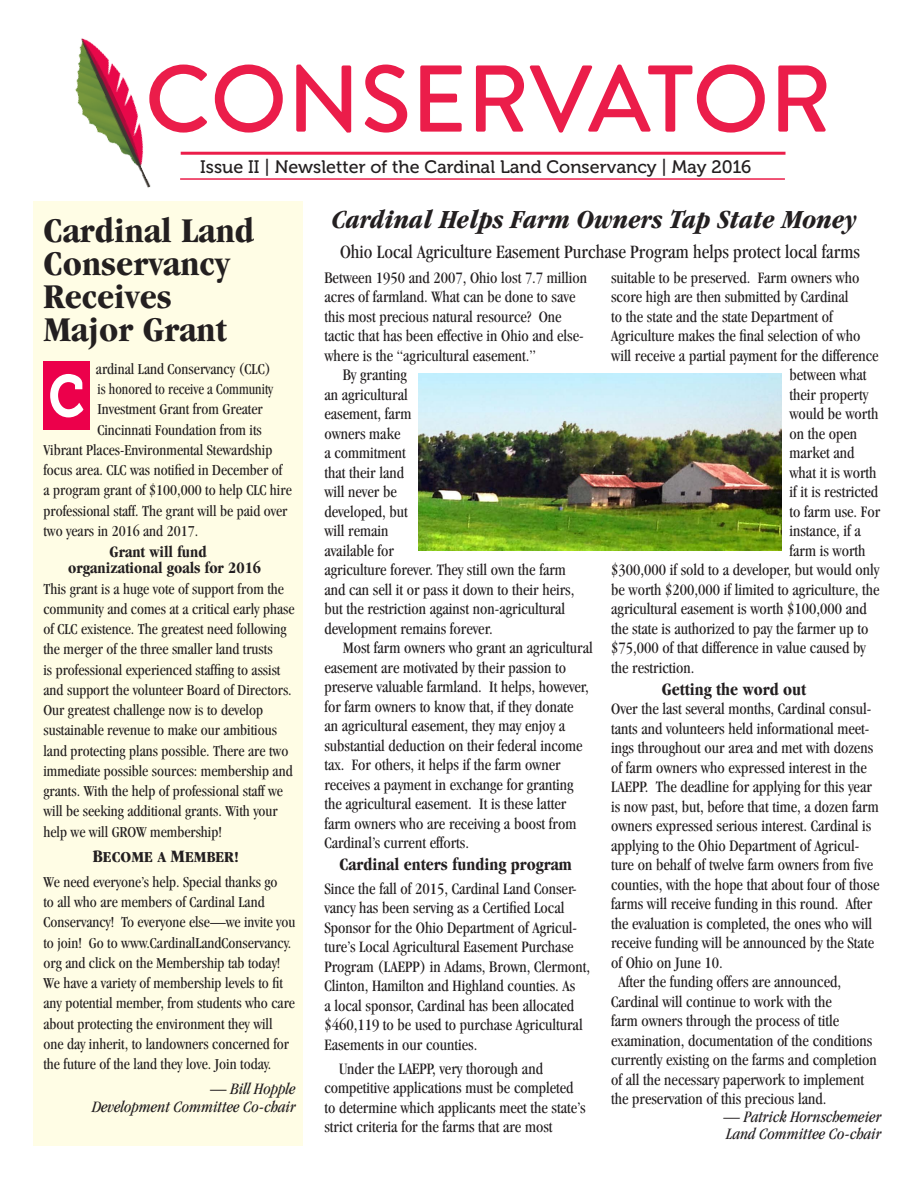
<style>
.page{position:relative;width:918px;height:1188px;background:#fff}
.page>*{position:absolute;margin:0;border:0;box-sizing:border-box;transform-origin:0 0}
.t1{font:500 94.5px "Brandon Grotesque";color:#eb1d4a}
.t2{font:55.5px "Museo 500";color:#fff;scale:.85 1}
.t3{font:700 condensed 36px "Garamond";color:#231f20;scale:1.07 1}
.t4{font:italic 700 condensed 27px "Garamond";color:#231f20;scale:1.04 1}
.t5{font:condensed 19.5px "Garamond";color:#231f20}
.t6{font:18px "Museo 500";color:#231f20}
.t7{font:700 condensed 18px "Garamond";color:#231f20}
.t8{font:condensed 16.5px/19.5px "Garamond";color:#231f20}
.t9{font:italic condensed 16.5px "Garamond";color:#231f20}
.t10{font:700 condensed 16.5px "Garamond";color:#231f20}
.t11{font:condensed 15.75px/20.2px "Garamond";color:#231f20}
.t12{font:condensed 15.75px "Garamond";color:#231f20;scale:.93 1}
.t13{font:700 condensed 15.75px "Garamond";color:#231f20;scale:1.12 1}
.s1{font-size:18px}
.s2{font-style:normal}
</style>
<div class="page">
<div style="left:33px;top:202px;width:270px;height:944px;background:#fffde5"></div>
<div style="left:43px;top:362px;width:47px;height:68px;background:#ec004b"></div>
<svg style="left:50px;top:373px;width:34px;height:45px"></svg>
<img style="left:38px;top:38px;width:161px;height:164px">
<hr style="left:181px;top:152px;width:605px;height:3px;background:#eb1d4a">
<hr style="left:180px;top:178px;width:605px;height:2px;background:#eb1d4a">
<img style="left:418px;top:374px;width:364px;height:177px">
<p class="t1" style="left:145px;top:34px;width:689px">CONSERVATOR</p>
<p class="t6" style="left:200px;top:157px;width:553px">Issue II | Newsletter of the Cardinal Land Conservancy | May 2016</p>
<p class="t3" style="left:43px;top:210px;width:198px">Cardinal Land</p>
<p class="t3" style="left:43px;top:243px;width:175px">Conservancy</p>
<p class="t3" style="left:43px;top:276px;width:121px">Receives</p>
<p class="t3" style="left:43px;top:309px;width:172px">Major Grant</p>
<p class="t11" style="left:96px;top:359px;width:176px">ardinal Land Conservancy (CLC)</p>
<p class="t12" style="left:98px;top:380px;width:190px">is honored to receive a Community</p>
<p class="t11" style="left:97px;top:399px;width:167px">Investment Grant from Greater</p>
<p class="t11" style="left:98px;top:419px;width:166px">Cincinnati Foundation from its</p>
<p class="t11" style="left:43px;top:440px;width:230px">Vibrant Places-Environmental Stewardship</p>
<p class="t11" style="left:43px;top:460px;width:240px">focus area. CLC was notified in December of</p>
<p class="t11" style="left:43px;top:480px;width:250px">a program grant of $100,000 to help CLC hire</p>
<p class="t11" style="left:43px;top:500px;width:245px">professional staff. The grant will be paid over</p>
<p class="t11" style="left:43px;top:521px;width:156px">two years in 2016 and 2017.</p>
<p class="t10" style="left:109px;top:542px;width:99px">Grant will fund</p>
<p class="t10" style="left:68px;top:559px;width:194px">organizational goals for 2016</p>
<p class="t11" style="left:43px;top:578px;width:253px">This grant is a huge vote of support from the community and comes at a critical early phase of CLC existence. The greatest need following the merger of the three smaller land trusts<br>is professional experienced staffing to assist and support the volunteer Board of Directors.<br>Our greatest challenge now is to develop sustainable revenue to make our ambitious land protecting plans possible. There are two immediate possible sources: membership and grants. With the help of professional staff we will be seeking additional grants. With your help we will GROW membership!</p>
<p class="t13" style="left:93px;top:848px;width:132px"><span class="s1">B</span>ECOME A <span class="s1">M</span>EMBER!</p>
<p class="t11" style="left:43px;top:872px;width:253px">We need everyone’s help. Special thanks go<br>to all who are members of Cardinal Land Conservancy! To everyone else—we invite you to join! Go to www.CardinalLandConservancy. org and click on the Membership tab today!<br>We have a variety of membership levels to fit any potential member, from students who care about protecting the environment they will one day inherit, to landowners concerned for the future of the land they love. Join today.</p>
<p class="t9" style="left:210px;top:1079px;width:87px"><span class="s2">—</span> Bill Hopple</p>
<p class="t9" style="left:92px;top:1097px;width:205px">Development Committee Co-chair</p>
<p class="t2" style="left:50px;top:366px;width:40px">C</p>
<p class="t4" style="left:332px;top:204px;width:506px">Cardinal Helps Farm Owners Tap State Money</p>
<p class="t5" style="left:340px;top:241px;width:521px">Ohio Local Agriculture Easement Purchase Program helps protect local farms</p>
<p class="t8" style="left:324px;top:268px;width:264px">Between 1950 and 2007, Ohio lost 7.7 million acres of farmland. What can be done to save this most precious natural resource? One tactic that has been effective in Ohio and else&shy;where is the “agricultural easement.”</p>
<p class="t8" style="left:324px;top:365px;width:243px;text-indent:18px">By granting<br>an agricultural<br>easement, farm<br>owners make<br>a commitment<br>that their land<br>will never be<br>developed, but<br>will remain<br>available for<br>agriculture forever. They still own the farm</p>
<p class="t8" style="left:324px;top:580px;width:252px">and can sell it or pass it down to their heirs, but the restriction against non-agricultural development remains forever.</p>
<p class="t8" style="left:324px;top:638px;width:270px;text-indent:18px">Most farm owners who grant an agricultural easement are motivated by their passion to preserve valuable farmland. It helps, however, for farm owners to know that, if they donate<br>an agricultural easement, they may enjoy a substantial deduction on their federal income tax. For others, it helps if the farm owner receives a payment in exchange for granting the agricultural easement. It is these latter farm owners who are receiving a boost from Cardinal’s current efforts.</p>
<p class="t7" style="left:339px;top:854px;width:234px">Cardinal enters funding program</p>
<p class="t8" style="left:324px;top:879px;width:267px">Since the fall of 2015, Cardinal Land Conser&shy;vancy has been serving as a Certified Local Sponsor for the Ohio Department of Agricul&shy;ture’s Local Agricultural Easement Purchase Program (LAEPP) in Adams, Brown, Clermont, Clinton, Hamilton and Highland counties. As<br>a local sponsor, Cardinal has been allocated $460,119 to be used to purchase Agricultural Easements in our counties.</p>
<p class="t8" style="left:324px;top:1059px;width:263px;text-indent:15px">Under the LAEPP, very thorough and competitive applications must be completed to determine which applicants meet the state’s strict criteria for the farms that are most</p>
<p class="t8" style="left:611px;top:268px;width:250px">suitable to be preserved. Farm owners who</p>
<p class="t8" style="left:611px;top:287px;width:239px">score high are then submitted by Cardinal</p>
<p class="t8" style="left:611px;top:307px;width:223px">to the state and the state Department of</p>
<p class="t8" style="left:611px;top:326px;width:251px">Agriculture makes the final selection of who</p>
<p class="t8" style="left:611px;top:346px;width:269px">will receive a partial payment for the difference</p>
<p class="t8" style="left:789px;top:365px;width:78px">between what</p>
<p class="t8" style="left:789px;top:385px;width:80px">their property</p>
<p class="t8" style="left:789px;top:404px;width:90px">would be worth</p>
<p class="t8" style="left:789px;top:424px;width:69px">on the open</p>
<p class="t8" style="left:789px;top:443px;width:67px">market and</p>
<p class="t8" style="left:789px;top:463px;width:89px">what it is worth</p>
<p class="t8" style="left:789px;top:482px;width:90px">if it is restricted</p>
<p class="t8" style="left:789px;top:502px;width:92px">to farm use. For</p>
<p class="t8" style="left:789px;top:521px;width:73px">instance, if a</p>
<p class="t8" style="left:789px;top:541px;width:78px">farm is worth</p>
<p class="t8" style="left:611px;top:560px;width:270px">$300,000 if sold to a developer, but would only</p>
<p class="t8" style="left:611px;top:580px;width:270px">be worth $200,000 if limited to agriculture, the</p>
<p class="t8" style="left:611px;top:599px;width:257px">agricultural easement is worth $100,000 and</p>
<p class="t8" style="left:611px;top:619px;width:259px">the state is authorized to pay the farmer up to</p>
<p class="t8" style="left:611px;top:638px;width:256px">$75,000 of that difference in value caused by</p>
<p class="t8" style="left:611px;top:658px;width:85px">the restriction.</p>
<p class="t7" style="left:662px;top:679px;width:146px">Getting the word out</p>
<p class="t8" style="left:611px;top:699px;width:270px">Over the last several months, Cardinal consul&shy;tants and volunteers held informational meet&shy;ings throughout our area and met with dozens of farm owners who expressed interest in the LAEPP. The deadline for applying for this year is now past, but, before that time, a dozen farm owners expressed serious interest. Cardinal is applying to the Ohio Department of Agricul&shy;ture on behalf of twelve farm owners from five counties, with the hope that about four of those farms will receive funding in this round. After the evaluation is completed, the ones who will receive funding will be announced by the State of Ohio on June 10.</p>
<p class="t8" style="left:611px;top:972px;width:267px;text-indent:7px">After the funding offers are announced, Cardinal will continue to work with the<br>farm owners through the process of title examination, documentation of the conditions currently existing on the farms and completion of all the necessary paperwork to implement the preservation of this precious land.</p>
<p class="t9" style="left:724px;top:1108px;width:159px">— Patrick Hornschemeier</p>
<p class="t9" style="left:726px;top:1124px;width:156px">Land Committee Co-chair</p>
</div>
